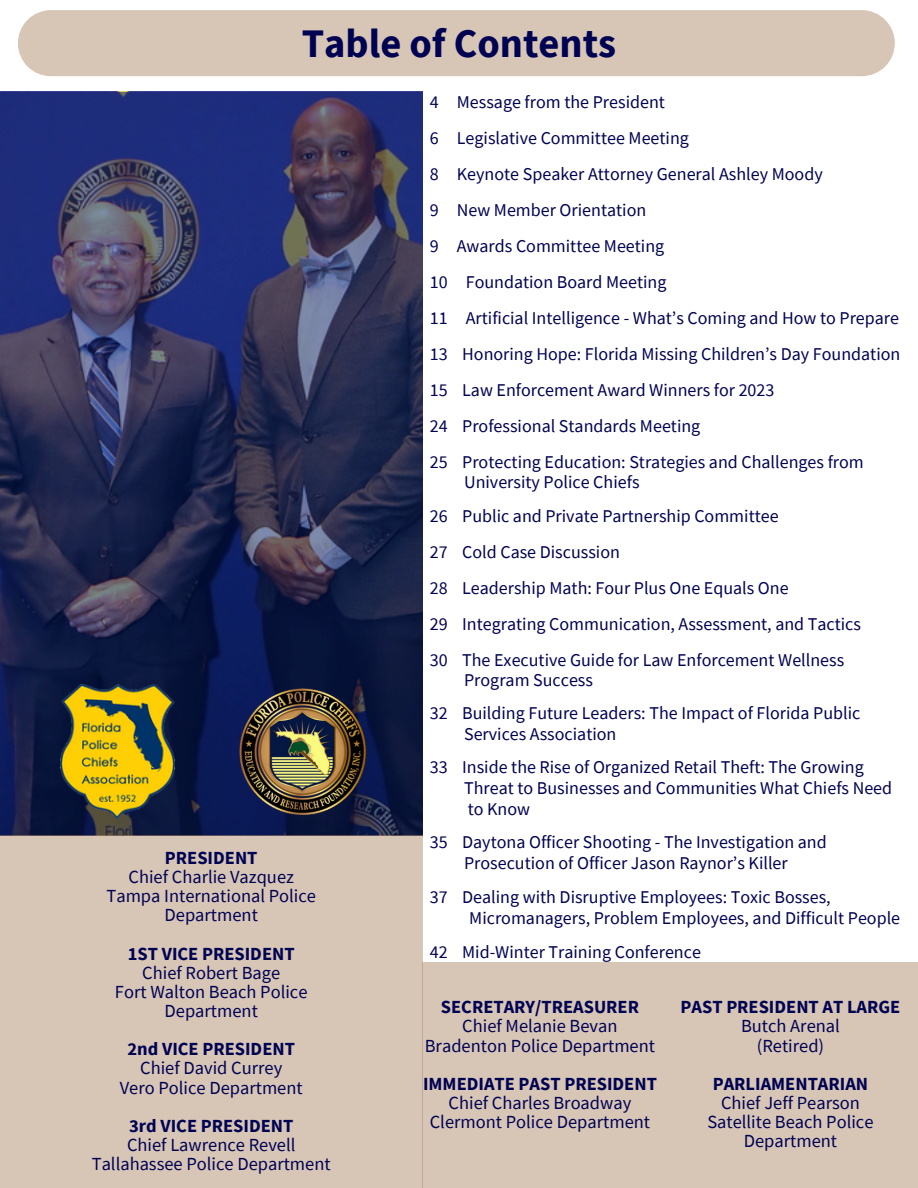
<style>
.page{position:relative;width:918px;height:1188px;background:#fff}
.page>*{position:absolute;margin:0;border:0;box-sizing:border-box;transform-origin:0 0}
.t1{font:700 40.5px "Source Sans Pro";color:#000252}
.t2{font:18.45px/19.2px "Source Sans Pro";color:#000252;text-align:center}
.t3{font:700 18.45px "Source Sans Pro";color:#000252}
.t4{font:18px "Source Sans Pro";color:#000252}
</style>
<div class="page">
<svg style="left:0;top:92px;width:423px;height:744px;background:#272d59"></svg>
<div style="left:0;top:836px;width:422px;height:352px;background:#d7c5b6"></div>
<div style="left:18px;top:10px;width:877px;height:66px;background:#d7c5b6;border-radius:33px"></div>
<img style="left:60px;top:685px;width:114px;height:135px">
<img style="left:233px;top:685px;width:138px;height:134px">
<div style="left:423px;top:962px;width:495px;height:226px;background:#d7c5b6"></div>
<p class="t1" style="left:302px;top:17px;width:316px">Table of Contents</p>
<p class="t4" style="left:430px;top:90px;width:237px">4 Message from the President</p>
<p class="t4" style="left:430px;top:126px;width:261px">6 Legislative Committee Meeting</p>
<p class="t4" style="left:430px;top:162px;width:394px">8 Keynote Speaker Attorney General Ashley Moody</p>
<p class="t4" style="left:430px;top:198px;width:218px">9 New Member Orientation</p>
<p class="t4" style="left:430px;top:234px;width:236px">9 Awards Committee Meeting</p>
<p class="t4" style="left:430px;top:270px;width:238px">10 Foundation Board Meeting</p>
<p class="t4" style="left:430px;top:306px;width:471px">11 Artificial Intelligence - What’s Coming and How to Prepare</p>
<p class="t4" style="left:430px;top:342px;width:472px">13 Honoring Hope: Florida Missing Children’s Day Foundation</p>
<p class="t4" style="left:430px;top:378px;width:346px">15 Law Enforcement Award Winners for 2023</p>
<p class="t4" style="left:430px;top:414px;width:272px">24 Professional Standards Meeting</p>
<p class="t4" style="left:430px;top:450px;width:436px">25 Protecting Education: Strategies and Challenges from</p>
<p class="t4" style="left:464px;top:471px;width:177px">University Police Chiefs</p>
<p class="t4" style="left:430px;top:504px;width:350px">26 Public and Private Partnership Committee</p>
<p class="t4" style="left:430px;top:540px;width:192px">27 Cold Case Discussion</p>
<p class="t4" style="left:430px;top:576px;width:360px">28 Leadership Math: Four Plus One Equals One</p>
<p class="t4" style="left:430px;top:612px;width:433px">29 Integrating Communication, Assessment, and Tactics</p>
<p class="t4" style="left:430px;top:648px;width:416px">30 The Executive Guide for Law Enforcement Wellness</p>
<p class="t4" style="left:464px;top:669px;width:130px">Program Success</p>
<p class="t4" style="left:464px;top:722px;width:154px">Services Association</p>
<p class="t4" style="left:430px;top:755px;width:435px">33 Inside the Rise of Organized Retail Theft: The Growing</p>
<p class="t4" style="left:464px;top:776px;width:430px">Threat to Businesses and Communities What Chiefs Need</p>
<p class="t4" style="left:430px;top:702px;width:432px">32 Building Future Leaders: The Impact of Florida Public</p>
<p class="t3" style="left:165px;top:846px;width:94px">PRESIDENT</p>
<p class="t2" style="left:129px;top:867px;width:167px">Chief Charlie Vazquez</p>
<p class="t2" style="left:106px;top:886px;width:211px">Tampa International Police<br>Department</p>
<p class="t3" style="left:128px;top:941px;width:168px">1ST VICE PRESIDENT</p>
<p class="t2" style="left:142px;top:963px;width:140px">Chief Robert Bage</p>
<p class="t2" style="left:115px;top:982px;width:194px">Fort Walton Beach Police<br>Department</p>
<p class="t3" style="left:128px;top:1037px;width:169px">2nd VICE PRESIDENT</p>
<p class="t2" style="left:140px;top:1058px;width:144px">Chief David Currey</p>
<p class="t2" style="left:120px;top:1077px;width:185px">Vero Police Department</p>
<p class="t3" style="left:129px;top:1114px;width:166px">3rd VICE PRESIDENT</p>
<p class="t2" style="left:127px;top:1135px;width:170px">Chief Lawrence Revell</p>
<p class="t2" style="left:92px;top:1154px;width:240px">Tallahassee Police Department</p>
<p class="t4" style="left:468px;top:797px;width:64px">to Know</p>
<p class="t4" style="left:430px;top:831px;width:398px">35 Daytona Officer Shooting - The Investigation and</p>
<p class="t4" style="left:464px;top:852px;width:325px">Prosecution of Officer Jason Raynor’s Killer</p>
<p class="t4" style="left:430px;top:885px;width:402px">37 Dealing with Disruptive Employees: Toxic Bosses,</p>
<p class="t4" style="left:469px;top:907px;width:432px">Micromanagers, Problem Employees, and Difficult People</p>
<p class="t4" style="left:430px;top:940px;width:273px">42 Mid-Winter Training Conference</p>
<p class="t3" style="left:441px;top:995px;width:200px">SECRETARY/TREASURER</p>
<p class="t2" style="left:462px;top:1016px;width:157px">Chief Melanie Bevan</p>
<p class="t2" style="left:425px;top:1035px;width:232px">Bradenton Police Department</p>
<p class="t3" style="left:423px;top:1072px;width:235px">IMMEDIATE PAST PRESIDENT</p>
<p class="t2" style="left:449px;top:1093px;width:184px">Chief Charles Broadway</p>
<p class="t2" style="left:430px;top:1112px;width:222px">Clermont Police Department</p>
<p class="t3" style="left:681px;top:995px;width:221px">PAST PRESIDENT AT LARGE</p>
<p class="t2" style="left:741px;top:1016px;width:100px">Butch Arenal</p>
<p class="t2" style="left:757px;top:1035px;width:69px">(Retired)</p>
<p class="t3" style="left:713px;top:1072px;width:157px">PARLIAMENTARIAN</p>
<p class="t2" style="left:721px;top:1093px;width:140px">Chief Jeff Pearson</p>
<p class="t2" style="left:707px;top:1112px;width:168px">Satellite Beach Police<br>Department</p>
</div>
